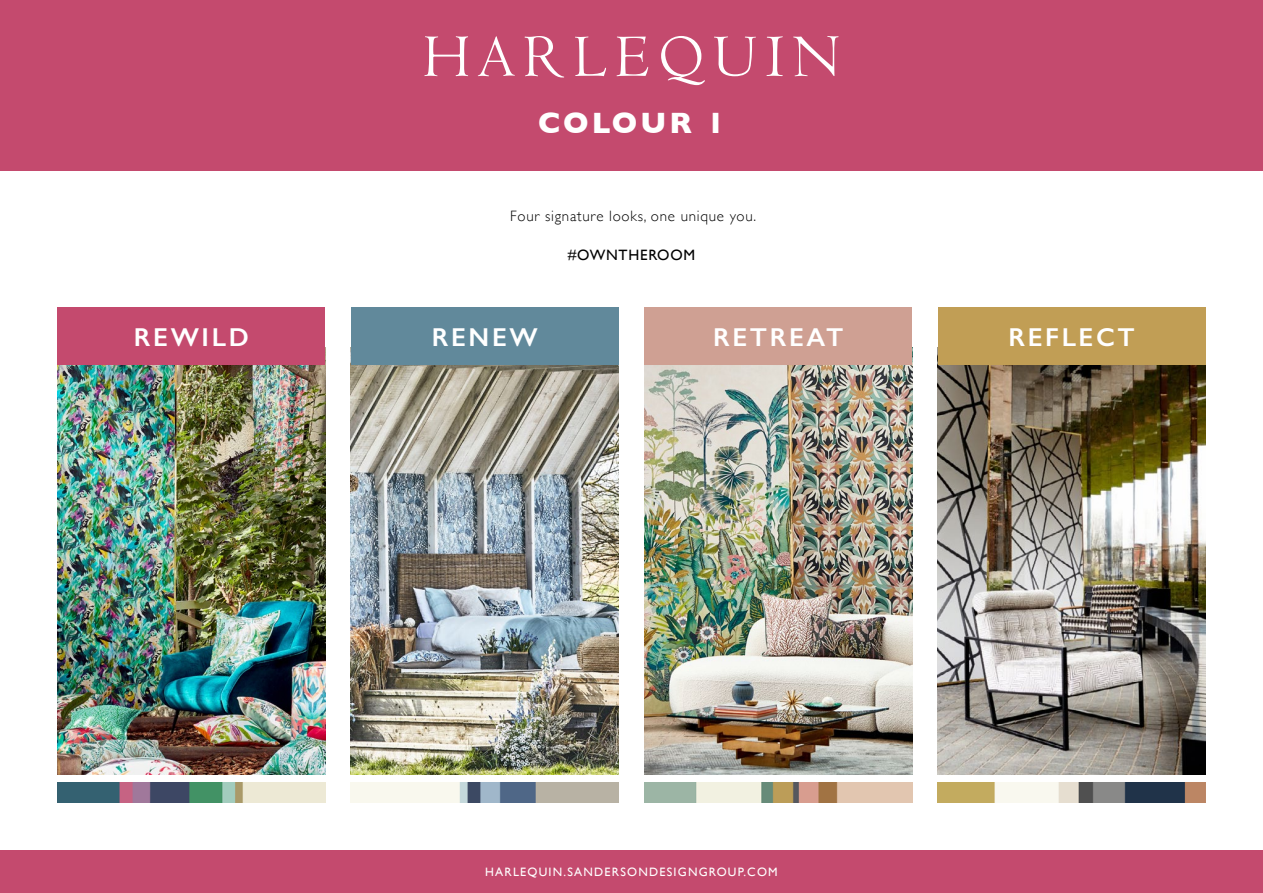
<style>
.page{position:relative;width:1263px;height:893px;background:#fff}
.page>*{position:absolute;margin:0;border:0;box-sizing:border-box;transform-origin:0 0}
.t1{font:700 30px "Gill Sans";letter-spacing:.1em;color:#fff}
.t2{font:600 25.95px "Gill Sans";letter-spacing:.1em;color:#fff}
.t3{font:300 15px "Gill Sans";letter-spacing:.05em;color:#000}
.t4{font:15px "Gill Sans";letter-spacing:.05em;color:#000}
.t5{font:12.15px "Gill Sans";letter-spacing:.1em;color:#fff}
</style>
<div class="page">
<div style="left:0;top:850px;width:1263px;height:43px;background:#c44a6e"></div>
<img style="left:57px;top:365px;width:268px;height:409px">
<img style="left:351px;top:365px;width:268px;height:409px">
<img style="left:644px;top:365px;width:268px;height:409px">
<img style="left:938px;top:365px;width:267px;height:409px">
<img style="left:57px;top:782px;width:268px;height:21px">
<div style="left:57px;top:307px;width:268px;height:58px;background:#c44a6e"></div>
<div style="left:0;top:0;width:1263px;height:170px;background:#c44a6e"></div>
<div style="left:644px;top:307px;width:268px;height:58px;background:#cfa093"></div>
<div style="left:351px;top:307px;width:268px;height:58px;background:#61899b"></div>
<div style="left:938px;top:307px;width:267px;height:58px;background:#c19e55"></div>
<img style="left:351px;top:782px;width:268px;height:21px">
<img style="left:644px;top:782px;width:268px;height:21px">
<img style="left:938px;top:782px;width:267px;height:21px">
<svg style="left:424px;top:36px;width:44px;height:40px"></svg>
<svg style="left:478px;top:36px;width:37px;height:40px"></svg>
<svg style="left:525px;top:36px;width:39px;height:41px"></svg>
<svg style="left:575px;top:37px;width:31px;height:39px"></svg>
<svg style="left:616px;top:37px;width:32px;height:39px"></svg>
<svg style="left:714px;top:36px;width:42px;height:40px"></svg>
<svg style="left:766px;top:36px;width:17px;height:40px"></svg>
<svg style="left:793px;top:36px;width:45px;height:40px"></svg>
<svg style="left:661px;top:36px;width:44px;height:49px"></svg>
<h1 class="t1" style="left:538px;top:99px;width:188px">COLOUR 1</h1>
<p class="t3" style="left:510px;top:204px;width:247px">Four signature looks, one unique you.</p>
<p class="t4" style="left:568px;top:246px;width:129px">#OWNTHEROOM</p>
<h2 class="t2" style="left:134px;top:321px;width:116px">REWILD</h2>
<h2 class="t2" style="left:432px;top:321px;width:107px">RENEW</h2>
<h2 class="t2" style="left:713px;top:321px;width:132px">RETREAT</h2>
<h2 class="t2" style="left:1008px;top:321px;width:128px">REFLECT</h2>
<p class="t5" style="left:485px;top:865px;width:294px">HARLEQUIN.SANDERSONDESIGNGROUP.COM</p>
</div>
